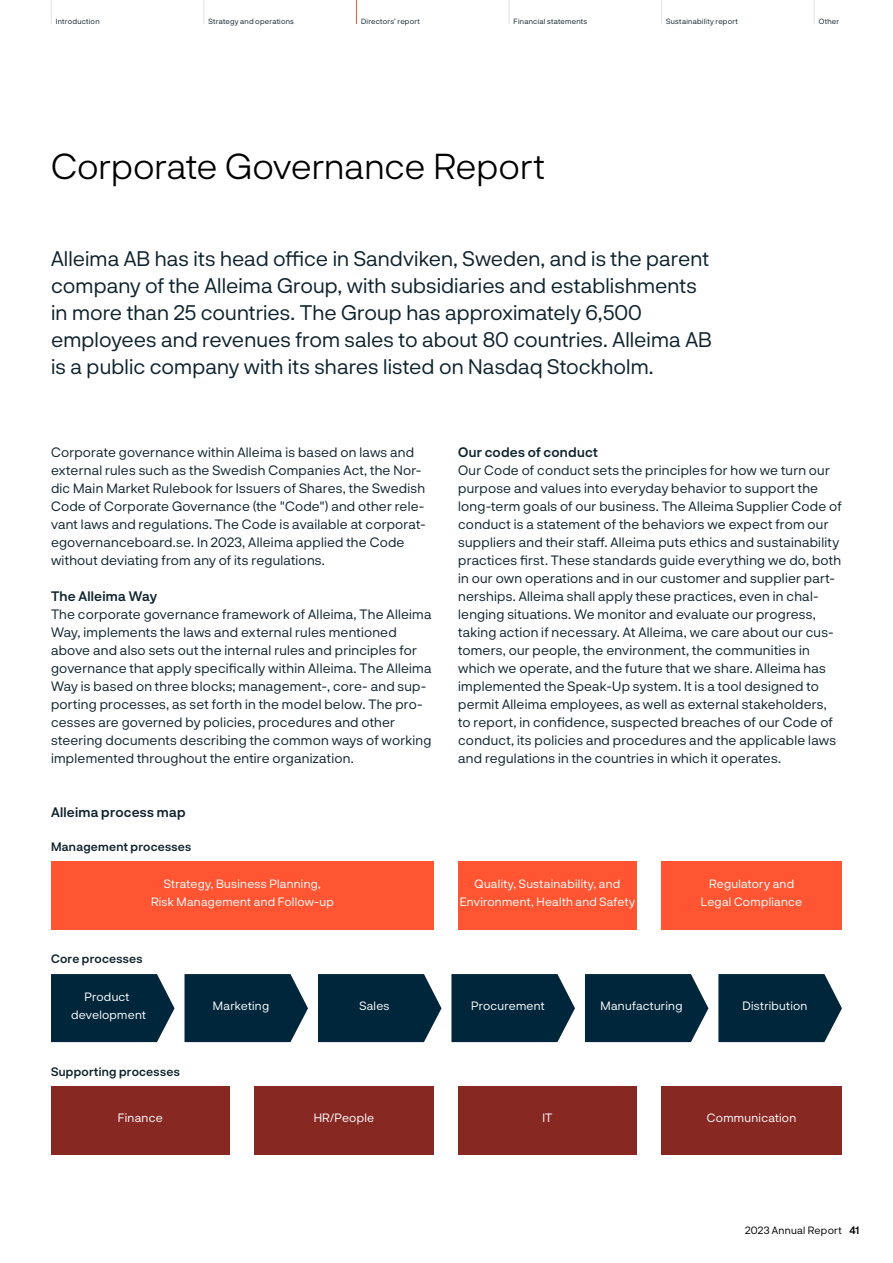
<style>
.page{position:relative;width:893px;height:1263px;background:#fff}
.page>*{position:absolute;margin:0;border:0;box-sizing:border-box;transform-origin:0 0}
.Underrubrik{font:300 36px "Alleima Neurial";color:#000}
.Ingress{font:21px/27px "Alleima Neurial";letter-spacing:.005em;color:#0f232e}
.Brödtext_indrag{font:13.5px/18px "Alleima Neurial";letter-spacing:.015em;color:#0f232e}
.Brödtext{font:13.5px/18px "Alleima Neurial";letter-spacing:.015em;color:#0f232e}
.Brödtext_indrag-2{font:700 13.5px "Alleima Neurial";letter-spacing:.02em;color:#0f232e}
.Mellis_1{font:700 13.5px "Alleima Neurial";letter-spacing:.02em;color:#0f232e}
.Faktatext{font:12px/18px "Alleima Neurial";letter-spacing:.02em;color:#fff;text-align:center}
.t1{font:700 12px "Alleima Neurial";letter-spacing:.02em;color:#0f232e}
.t2{font:10.5px "Alleima Neurial";letter-spacing:.025em;color:#000}
.t3{font:7.5px "Alleima Neurial";letter-spacing:.03em;color:#0f232e}
.s1{font-weight:700}
</style>
<div class="page">
<div style="left:51px;top:1087px;width:179px;height:68px;background:#872823"></div>
<div style="left:254px;top:1087px;width:180px;height:68px;background:#872823"></div>
<div style="left:458px;top:1087px;width:179px;height:68px;background:#872823"></div>
<div style="left:661px;top:1087px;width:181px;height:68px;background:#872823"></div>
<div style="left:51px;top:861px;width:383px;height:68px;background:#ff5532"></div>
<div style="left:458px;top:861px;width:179px;height:68px;background:#ff5532"></div>
<div style="left:661px;top:861px;width:181px;height:68px;background:#ff5532"></div>
<svg style="left:51px;top:974px;width:124px;height:68px;background:#123548"></svg>
<svg style="left:318px;top:974px;width:123px;height:68px;background:#113448"></svg>
<svg style="left:585px;top:974px;width:123px;height:68px;background:#113448"></svg>
<svg style="left:184px;top:974px;width:124px;height:68px;background:#133649"></svg>
<svg style="left:451px;top:974px;width:124px;height:68px;background:#133649"></svg>
<svg style="left:718px;top:974px;width:124px;height:68px;background:#133649"></svg>
<svg style="left:51px;top:0;width:1px;height:24px"></svg>
<svg style="left:203px;top:0;width:1px;height:24px"></svg>
<svg style="left:356px;top:0;width:1px;height:24px"></svg>
<svg style="left:509px;top:0;width:1px;height:24px"></svg>
<svg style="left:661px;top:0;width:1px;height:24px"></svg>
<svg style="left:814px;top:0;width:1px;height:24px"></svg>
<p class="t3" style="left:56px;top:16px;width:45px">Introduction</p>
<p class="t3" style="left:208px;top:16px;width:87px">Strategy and operations</p>
<p class="t3" style="left:361px;top:16px;width:60px">Directors’ report</p>
<p class="t3" style="left:514px;top:16px;width:75px">Financial statements</p>
<p class="t3" style="left:666px;top:16px;width:73px">Sustainability report</p>
<p class="t3" style="left:819px;top:16px;width:22px">Other</p>
<p class="Underrubrik" style="left:51px;top:141px;width:495px">Corporate Governance Report</p>
<p class="Ingress" style="left:51px;top:244px;width:662px">Alleima AB has its head office in Sandviken, Sweden, and is the parent company of the Alleima Group, with subsidiaries and establishments in more than 25 countries. The Group has approximately 6,500 employees and revenues from sales to about 80 countries. Alleima AB is a public company with its shares listed on Nasdaq Stockholm.</p>
<p class="Brödtext" style="left:51px;top:443px;width:376px">Corporate governance within Alleima is based on laws and external rules such as the Swedish Companies Act, the Nor&shy;dic Main Market Rulebook for Issuers of Shares, the Swedish Code of Corporate Governance (the "Code") and other rele&shy;vant laws and regulations. The Code is available at corporat&shy;egovernanceboard.se. In 2023, Alleima applied the Code without deviating from any of its regulations.</p>
<p class="Brödtext_indrag-2" style="left:51px;top:587px;width:108px">The Alleima Way</p>
<p class="Brödtext" style="left:51px;top:605px;width:382px">The corporate governance framework of Alleima, The Alleima Way, implements the laws and external rules mentioned above and also sets out the internal rules and principles for governance that apply specifically within Alleima. The Alleima Way is based on three blocks; management-, core- and sup&shy;porting processes, as set forth in the model below. The pro&shy;cesses are governed by policies, procedures and other steering documents describing the common ways of working implemented throughout the entire organization.</p>
<p class="Mellis_1" style="left:51px;top:802px;width:136px">Alleima process map</p>
<p class="Brödtext_indrag-2" style="left:458px;top:443px;width:141px">Our codes of conduct</p>
<p class="Brödtext_indrag" style="left:458px;top:461px;width:385px">Our Code of conduct sets the principles for how we turn our purpose and values into everyday behavior to support the long-term goals of our business. The Alleima Supplier Code of conduct is a statement of the behaviors we expect from our suppliers and their staff. Alleima puts ethics and sustainability practices first. These standards guide everything we do, both in our own operations and in our customer and supplier part&shy;nerships. Alleima shall apply these practices, even in chal&shy;lenging situations. We monitor and evaluate our progress, taking action if necessary. At Alleima, we care about our cus&shy;tomers, our people, the environment, the communities in which we operate, and the future that we share. Alleima has implemented the Speak-Up system. It is a tool designed to permit Alleima employees, as well as external stakeholders, to report, in confidence, suspected breaches of our Code of conduct, its policies and procedures and the applicable laws and regulations in the countries in which it operates.</p>
<p class="t1" style="left:51px;top:838px;width:142px">Management processes</p>
<p class="Faktatext" style="left:151px;top:874px;width:184px">Strategy, Business Planning,<br>Risk Management and Follow-up</p>
<p class="Faktatext" style="left:460px;top:874px;width:177px">Quality, Sustainability, and<br>Environment, Health and Safety</p>
<p class="Faktatext" style="left:701px;top:874px;width:103px">Regulatory and<br>Legal Compliance</p>
<p class="t1" style="left:51px;top:950px;width:93px">Core processes</p>
<p class="Faktatext" style="left:85px;top:987px;width:46px">Product</p>
<p class="Faktatext" style="left:71px;top:1005px;width:76px">development</p>
<p class="Faktatext" style="left:213px;top:996px;width:58px">Marketing</p>
<p class="Faktatext" style="left:359px;top:996px;width:32px">Sales</p>
<p class="Faktatext" style="left:471px;top:996px;width:75px">Procurement</p>
<p class="Faktatext" style="left:600px;top:996px;width:83px">Manufacturing</p>
<p class="Faktatext" style="left:742px;top:996px;width:66px">Distribution</p>
<p class="t1" style="left:51px;top:1063px;width:130px">Supporting processes</p>
<p class="Faktatext" style="left:118px;top:1108px;width:46px">Finance</p>
<p class="Faktatext" style="left:314px;top:1108px;width:62px">HR/People</p>
<p class="Faktatext" style="left:542px;top:1108px;width:12px">IT</p>
<p class="Faktatext" style="left:707px;top:1108px;width:91px">Communication</p>
<p class="t2" style="left:745px;top:1223px;width:116px">2023 Annual Report <span class="s1">41</span></p>
</div>
